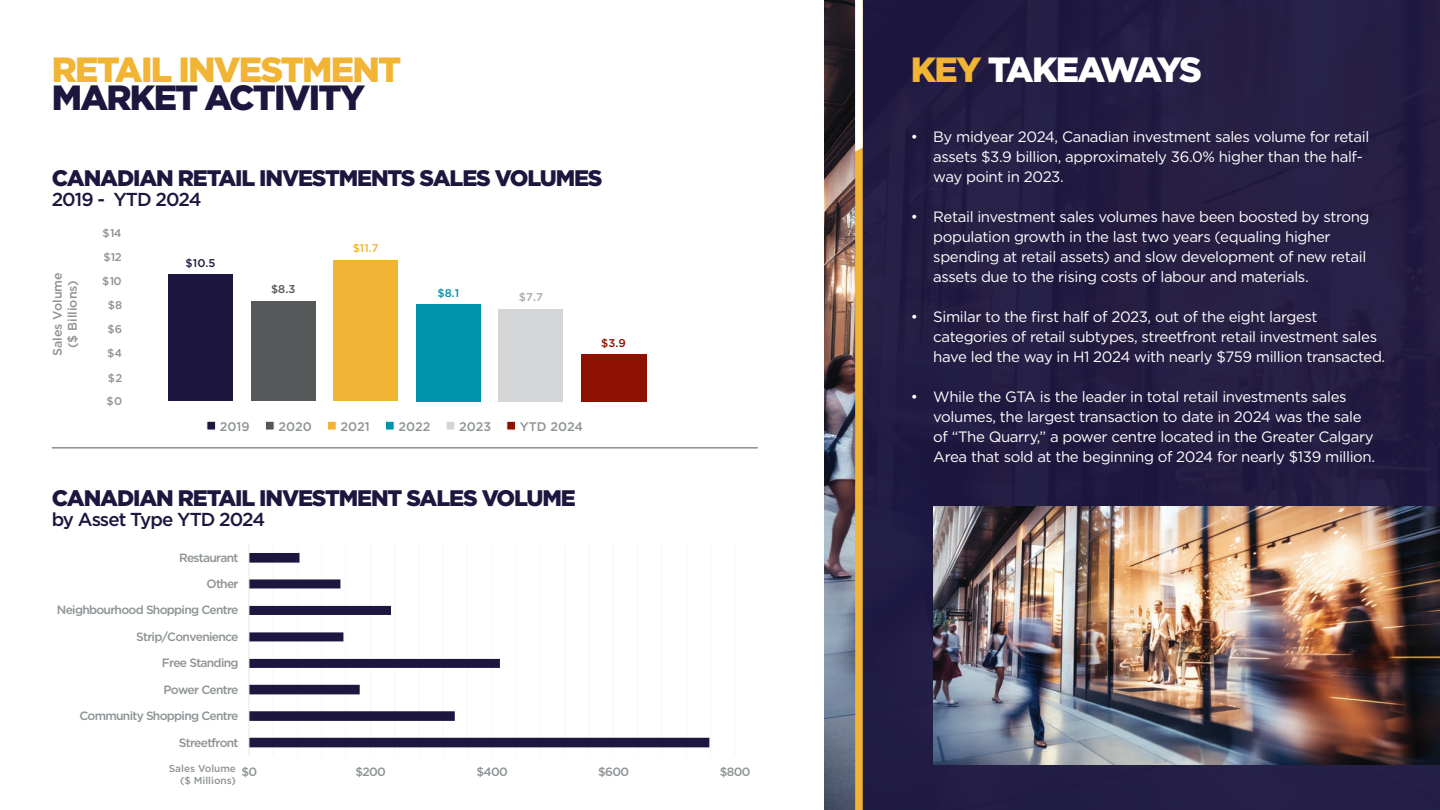
<style>
.page{position:relative;width:1440px;height:810px;background:#fff}
.page>*{position:absolute;margin:0;border:0;box-sizing:border-box;transform-origin:0 0}
.t1{font:900 35px "Gotham";letter-spacing:-.05em;color:#f1b434}
.t2{font:900 35px "Gotham";letter-spacing:-.05em;color:#1d1740}
.t3{font:900 35px "Gotham";letter-spacing:-.07em;color:#fff}
.t4{font:900 22.5px "Gotham";letter-spacing:-.05em;color:#1d1740}
.t5{font:500 18.75px "Gotham";letter-spacing:-.05em;color:#1d1740}
.t6{font:15px/20px "Gotham";letter-spacing:-.025em;color:#fff}
.t7{font:500 12.5px/15px "Gotham";color:#8e9395;text-align:center}
.t8{font:500 12px "Gotham";letter-spacing:-.06em;color:#8e9395}
.t9{font:500 11.25px "Gotham";letter-spacing:.05em;color:#8e9395}
.t10{font:500 11.25px "Gotham";color:#1d1740}
.t11{font:500 11.25px "Gotham";color:#f1b434}
.t12{font:500 11.25px "Gotham";color:#545859}
.t13{font:500 11.25px "Gotham";color:#0093ad}
.t14{font:500 11.25px "Gotham";color:#aaacac}
.t15{font:500 11.25px "Gotham";color:#8e1000}
.t16{font:500 10px/12px "Gotham";color:#8e9395;text-align:right}
.t17{font:9.62px "Arial";color:#7f7f7f}
.s1{color:#f1b434}
</style>
<div class="page">
<img style="left:825px;top:0;width:30px;height:810px">
<div style="left:859px;top:0;width:581px;height:810px;background:#251e43"></div>
<div style="left:855px;top:0;width:8px;height:810px;background:#f1b434"></div>
<svg style="left:855px;top:0;width:8px;height:152px"></svg>
<hr style="left:273px;top:545px;width:1px;height:211px;background:#f6f7f7">
<hr style="left:297px;top:545px;width:1px;height:211px;background:#f6f7f7">
<hr style="left:321px;top:545px;width:1px;height:211px;background:#f6f7f7">
<hr style="left:345px;top:545px;width:1px;height:211px;background:#f6f7f7">
<hr style="left:370px;top:545px;width:1px;height:211px;background:#f6f7f7">
<hr style="left:394px;top:545px;width:1px;height:211px;background:#f6f7f7">
<hr style="left:419px;top:545px;width:1px;height:211px;background:#f6f7f7">
<hr style="left:443px;top:545px;width:1px;height:211px;background:#f6f7f7">
<hr style="left:467px;top:545px;width:1px;height:211px;background:#f6f7f7">
<hr style="left:492px;top:545px;width:1px;height:211px;background:#f6f7f7">
<hr style="left:516px;top:545px;width:1px;height:211px;background:#f6f7f7">
<hr style="left:540px;top:545px;width:1px;height:211px;background:#f6f7f7">
<hr style="left:564px;top:545px;width:1px;height:211px;background:#f6f7f7">
<hr style="left:589px;top:545px;width:1px;height:211px;background:#f6f7f7">
<hr style="left:613px;top:545px;width:1px;height:211px;background:#f6f7f7">
<hr style="left:637px;top:545px;width:1px;height:211px;background:#f6f7f7">
<hr style="left:661px;top:545px;width:1px;height:211px;background:#f6f7f7">
<hr style="left:686px;top:545px;width:1px;height:211px;background:#f6f7f7">
<hr style="left:710px;top:545px;width:1px;height:211px;background:#f6f7f7">
<hr style="left:734px;top:545px;width:1px;height:211px;background:#f6f7f7">
<svg style="left:250px;top:553px;width:459px;height:194px"></svg>
<hr style="left:249px;top:545px;width:1px;height:211px;background:#e5e6e6">
<img style="left:934px;top:506px;width:506px;height:259px">
<hr style="left:52px;top:448px;width:706px;height:1px;background:#545859">
<div style="left:206px;top:421px;width:10px;height:10px;background:#1d1740;border:1px solid #fff"></div>
<div style="left:265px;top:421px;width:10px;height:10px;background:#545859;border:1px solid #fff"></div>
<div style="left:327px;top:421px;width:10px;height:10px;background:#f1b434;border:1px solid #fff"></div>
<div style="left:385px;top:421px;width:10px;height:10px;background:#0093ad;border:1px solid #fff"></div>
<div style="left:445px;top:421px;width:10px;height:10px;background:#d4d5d5;border:1px solid #fff"></div>
<div style="left:506px;top:421px;width:10px;height:10px;background:#8e1000;border:1px solid #fff"></div>
<div style="left:168px;top:275px;width:65px;height:126px;background:#1d1740"></div>
<div style="left:251px;top:302px;width:65px;height:99px;background:#545859"></div>
<div style="left:333px;top:260px;width:65px;height:141px;background:#f1b434"></div>
<div style="left:416px;top:304px;width:65px;height:97px;background:#0093ad"></div>
<div style="left:498px;top:309px;width:65px;height:92px;background:#d4d5d6"></div>
<div style="left:581px;top:354px;width:65px;height:47px;background:#8e1000"></div>
<p class="t1" style="left:52px;top:45px;width:351px">RETAIL INVESTMENT</p>
<p class="t2" style="left:52px;top:74px;width:315px">MARKET ACTIVITY</p>
<p class="t4" style="left:52px;top:163px;width:552px">CANADIAN RETAIL INVESTMENTS SALES VOLUMES</p>
<p class="t5" style="left:52px;top:187px;width:151px">2019 - YTD 2024</p>
<p class="t9" style="left:103px;top:225px;width:20px">$14</p>
<p class="t9" style="left:103px;top:250px;width:20px">$12</p>
<p class="t10" style="left:186px;top:256px;width:31px">$10.5</p>
<p class="t11" style="left:353px;top:241px;width:28px">$11.7</p>
<p class="t7" style="left:50px;top:356px;width:85px;rotate:-90deg">Sales Volume ($ Billions)</p>
<p class="t9" style="left:67px;top:273px;width:21px">$10</p>
<p class="t9" style="left:72px;top:298px;width:16px">$8</p>
<p class="t9" style="left:72px;top:322px;width:16px">$6</p>
<p class="t9" style="left:102px;top:273px;width:21px">$10</p>
<p class="t9" style="left:108px;top:298px;width:16px">$8</p>
<p class="t9" style="left:107px;top:322px;width:16px">$6</p>
<p class="t9" style="left:107px;top:346px;width:17px">$4</p>
<p class="t12" style="left:271px;top:282px;width:26px">$8.3</p>
<p class="t13" style="left:437px;top:285px;width:23px">$8.1</p>
<p class="t14" style="left:519px;top:290px;width:25px">$7.7</p>
<p class="t15" style="left:601px;top:335px;width:26px">$3.9</p>
<p class="t9" style="left:108px;top:370px;width:16px">$2</p>
<p class="t9" style="left:107px;top:394px;width:17px">$0</p>
<p class="t9" style="left:240px;top:418px;width:29px">2019</p>
<p class="t9" style="left:345px;top:418px;width:28px">2021</p>
<p class="t9" style="left:396px;top:418px;width:31px">2022</p>
<p class="t9" style="left:448px;top:418px;width:31px">2023</p>
<p class="t9" style="left:501px;top:418px;width:59px">YTD 2024</p>
<p class="t9" style="left:276px;top:418px;width:29px">2019</p>
<p class="t9" style="left:291px;top:418px;width:68px">2020 2020</p>
<p class="t9" style="left:537px;top:418px;width:59px">YTD 2024</p>
<p class="t7" style="left:220px;top:419px;width:31px">2019</p>
<p class="t7" style="left:279px;top:419px;width:35px">2020</p>
<p class="t7" style="left:341px;top:419px;width:31px">2021</p>
<p class="t7" style="left:399px;top:419px;width:33px">2022</p>
<p class="t7" style="left:459px;top:419px;width:33px">2023</p>
<p class="t7" style="left:520px;top:419px;width:65px">YTD 2024</p>
<p class="t4" style="left:52px;top:483px;width:526px">CANADIAN RETAIL INVESTMENT SALES VOLUME</p>
<p class="t5" style="left:52px;top:507px;width:215px">by Asset Type YTD 2024</p>
<p class="t8" style="left:179px;top:550px;width:61px">Restaurant</p>
<p class="t8" style="left:207px;top:576px;width:33px">Other</p>
<p class="t8" style="left:57px;top:602px;width:183px">Neighbourhood Shopping Centre</p>
<p class="t8" style="left:136px;top:629px;width:104px">Strip/Convenience</p>
<p class="t8" style="left:162px;top:655px;width:78px">Free Standing</p>
<p class="t8" style="left:163px;top:682px;width:77px">Power Centre</p>
<p class="t8" style="left:79px;top:708px;width:161px">Community Shopping Centre</p>
<p class="t8" style="left:179px;top:735px;width:61px">Streetfront</p>
<p class="t17" style="left:162px;top:757px;width:10px">($</p>
<p class="t16" style="left:169px;top:763px;width:69px">Sales Volume ($ Millions)</p>
<p class="t8" style="left:241px;top:764px;width:17px">$0</p>
<p class="t8" style="left:356px;top:764px;width:32px">$200</p>
<p class="t8" style="left:477px;top:764px;width:33px">$400</p>
<p class="t8" style="left:598px;top:764px;width:32px">$600</p>
<p class="t8" style="left:720px;top:764px;width:32px">$800</p>
<p class="t3" style="left:911px;top:45px;width:293px"><span class="s1">KEY</span> TAKEAWAYS</p>
<p class="t6" style="left:933px;top:126px;width:438px;text-indent:-22px">• By midyear 2024, Canadian investment sales volume for retail assets $3.9 billion, approximately 36.0% higher than the half&shy;way point in 2023.</p>
<p class="t6" style="left:933px;top:206px;width:438px;text-indent:-22px">• Retail investment sales volumes have been boosted by strong population growth in the last two years (equaling higher spending at retail assets) and slow development of new retail assets due to the rising costs of labour and materials.</p>
<p class="t6" style="left:933px;top:306px;width:454px;text-indent:-22px">• Similar to the first half of 2023, out of the eight largest categories of retail subtypes, streetfront retail investment sales have led the way in H1 2024 with nearly $759 million transacted.</p>
<p class="t6" style="left:933px;top:386px;width:443px;text-indent:-22px">• While the GTA is the leader in total retail investments sales volumes, the largest transaction to date in 2024 was the sale of “The Quarry,” a power centre located in the Greater Calgary Area that sold at the beginning of 2024 for nearly $139 million.</p>
</div>
